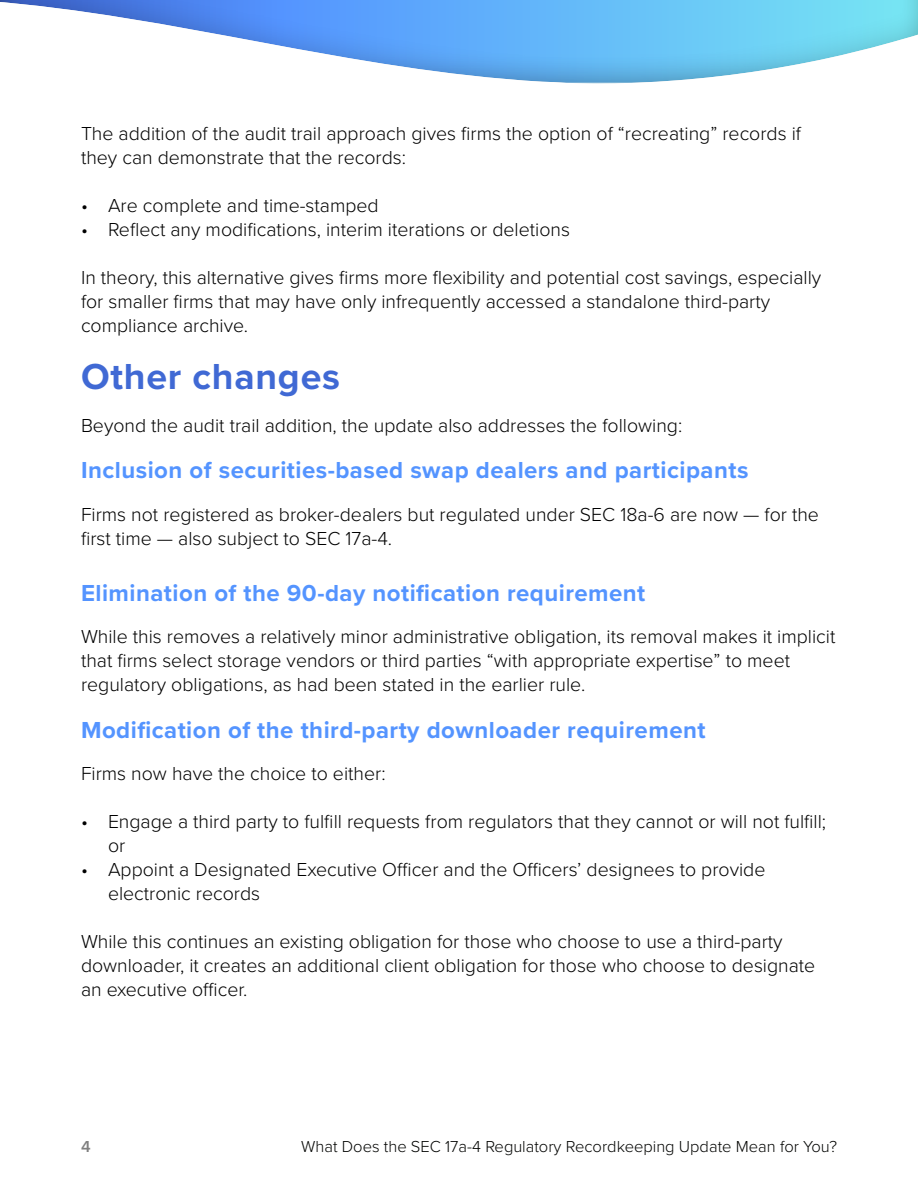
<style>
.page{position:relative;width:918px;height:1188px;background:#fff}
.page>*{position:absolute;margin:0;border:0;box-sizing:border-box;transform-origin:0 0}
.t1{font:700 37.5px "Proxima Nova";letter-spacing:.02em;color:#4069d4}
.t2{font:700 24px "Proxima Nova";letter-spacing:.02em;color:#5494ff}
.t3{font:300 19.5px/24px "Proxima Nova";color:#000}
.t4{font:300 16.5px "Proxima Nova";color:#040503}
.t5{font:600 16.5px "Proxima Nova";color:#808080}
</style>
<div class="page">
<div style="left:0;top:0;width:918px;height:84px;background:#57585a;opacity:.5"></div>
<p class="t3" style="left:81px;top:120px;width:722px">The addition of the audit trail approach gives firms the option of “recreating” records if they can demonstrate that the records:</p>
<p class="t3" style="left:81px;top:192px;width:299px">• Are complete and time-stamped</p>
<p class="t3" style="left:81px;top:216px;width:491px">• Reflect any modifications, interim iterations or deletions</p>
<p class="t3" style="left:81px;top:264px;width:742px">In theory, this alternative gives firms more flexibility and potential cost savings, especially for smaller firms that may have only infrequently accessed a standalone third-party compliance archive.</p>
<p class="t1" style="left:81px;top:348px;width:261px">Other changes</p>
<p class="t3" style="left:81px;top:412px;width:603px">Beyond the audit trail addition, the update also addresses the following:</p>
<p class="t2" style="left:81px;top:452px;width:669px">Inclusion of securities-based swap dealers and participants</p>
<p class="t3" style="left:81px;top:501px;width:739px">Firms not registered as broker-dealers but regulated under SEC 18a-6 are now — for the first time — also subject to SEC 17a-4.</p>
<p class="t2" style="left:81px;top:575px;width:566px">Elimination of the 90-day notification requirement</p>
<p class="t3" style="left:81px;top:624px;width:756px">While this removes a relatively minor administrative obligation, its removal makes it implicit that firms select storage vendors or third parties “with appropriate expertise” to meet regulatory obligations, as had been stated in the earlier rule.</p>
<p class="t2" style="left:81px;top:712px;width:626px">Modification of the third-party downloader requirement</p>
<p class="t3" style="left:81px;top:761px;width:306px">Firms now have the choice to either:</p>
<p class="t3" style="left:108px;top:809px;width:720px;text-indent:-27px">• Engage a third party to fulfill requests from regulators that they cannot or will not fulfill; or</p>
<p class="t3" style="left:108px;top:857px;width:659px;text-indent:-27px">• Appoint a Designated Executive Officer and the Officers’ designees to provide electronic records</p>
<p class="t3" style="left:81px;top:929px;width:736px">While this continues an existing obligation for those who choose to use a third-party downloader, it creates an additional client obligation for those who choose to designate an executive officer.</p>
<p class="t5" style="left:81px;top:1135px;width:11px">4</p>
<p class="t4" style="left:301px;top:1135px;width:537px">What Does the SEC 17a-4 Regulatory Recordkeeping Update Mean for You?</p>
</div>
